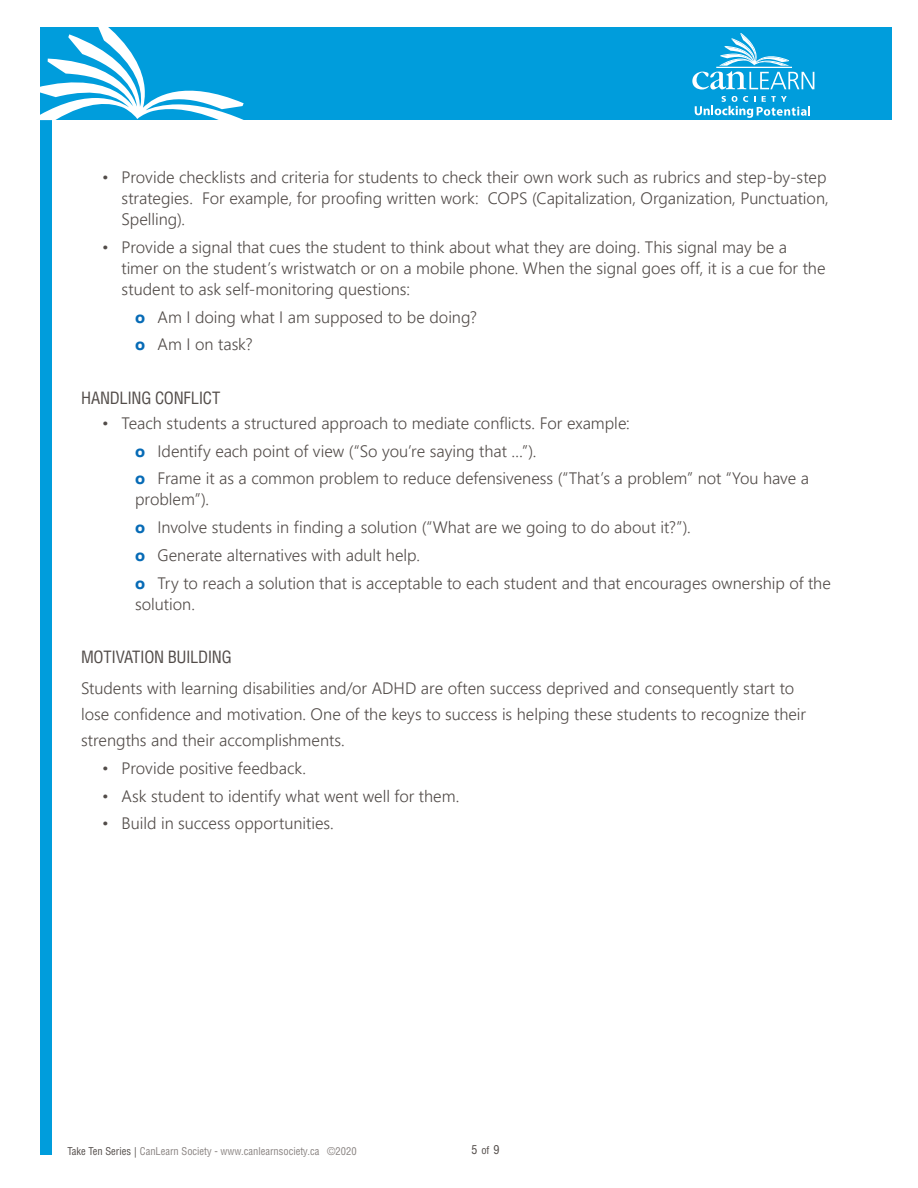
<style>
.page{position:relative;width:918px;height:1188px;background:#fff}
.page>*{position:absolute;margin:0;border:0;box-sizing:border-box;transform-origin:0 0}
.Body_Copy{font:300 16.5px/21px "Leelawadee UI";color:#524c49}
.t1{font:condensed 16.5px "Helvetica LT Std";letter-spacing:-.015em;color:#524c49}
.t2{font:condensed 12px "Helvetica LT Std";color:#524c49}
.t3{font:condensed 10.5px "Helvetica LT Std";color:#898381}
.s1{font-weight:700;color:#076bb6}
.s2{color:#524c49}
.s3{font-size:10.5px}
</style>
<div class="page">
<div style="left:40px;top:28px;width:852px;height:1127px;background:#009ddc"></div>
<div style="left:53px;top:120px;width:865px;height:1068px;background:#fff"></div>
<svg style="left:692px;top:33px;width:122px;height:57px"></svg>
<svg style="left:695px;top:96px;width:115px;height:22px"></svg>
<svg style="left:40px;top:27px;width:204px;height:93px"></svg>
<p class="Body_Copy" style="left:122px;top:166px;width:709px;text-indent:-19px">• Provide checklists and criteria for students to check their own work such as rubrics and step-by-step strategies. For example, for proofing written work: COPS (Capitalization, Organization, Punctuation,<br>Spelling).</p>
<p class="Body_Copy" style="left:122px;top:236px;width:706px;text-indent:-19px">• Provide a signal that cues the student to think about what they are doing. This signal may be a timer on the student’s wristwatch or on a mobile phone. When the signal goes off, it is a cue for the student to ask self-monitoring questions:</p>
<p class="Body_Copy" style="left:135px;top:305px;width:343px"><span class="s1">o</span> Am I doing what I am supposed to be doing?</p>
<p class="Body_Copy" style="left:135px;top:333px;width:119px"><span class="s1">o</span> Am I on task?</p>
<h3 class="t1" style="left:81px;top:387px;width:141px">HANDLING CONFLICT</h3>
<p class="Body_Copy" style="left:102px;top:412px;width:529px">• Teach students a structured approach to mediate conflicts. For example:</p>
<p class="Body_Copy" style="left:135px;top:440px;width:403px"><span class="s1">o</span> Identify each point of view (“So you’re saying that …”).</p>
<p class="Body_Copy" style="left:135px;top:467px;width:676px"><span class="s1">o</span> Frame it as a common problem to reduce defensiveness (“That’s a problem” not “You have a problem”).</p>
<p class="Body_Copy" style="left:135px;top:516px;width:557px"><span class="s1">o</span> Involve students in finding a solution (“What are we going to do about it?”).</p>
<p class="Body_Copy" style="left:135px;top:544px;width:287px"><span class="s1">o</span> Generate alternatives with adult help.</p>
<p class="Body_Copy" style="left:135px;top:572px;width:697px"><span class="s1">o</span> Try to reach a solution that is acceptable to each student and that encourages ownership of the solution.</p>
<h3 class="t1" style="left:81px;top:647px;width:152px">MOTIVATION BUILDING</h3>
<p class="Body_Copy" style="left:81px;top:674px;width:727px;line-height:26.2px">Students with learning disabilities and/or ADHD are often success deprived and consequently start to lose confidence and motivation. One of the keys to success is helping these students to recognize their strengths and their accomplishments.</p>
<p class="Body_Copy" style="left:102px;top:757px;width:205px">• Provide positive feedback.</p>
<p class="Body_Copy" style="left:102px;top:784px;width:359px">• Ask student to identify what went well for them.</p>
<p class="Body_Copy" style="left:102px;top:812px;width:233px">• Build in success opportunities.</p>
<p class="t3" style="left:67px;top:1145px;width:291px"><span class="s2">Take Ten Series |</span> CanLearn Society - www.canlearnsociety.ca ©2020</p>
<p class="t2" style="left:472px;top:1143px;width:29px">5 <span class="s3">of</span> 9</p>
</div>
